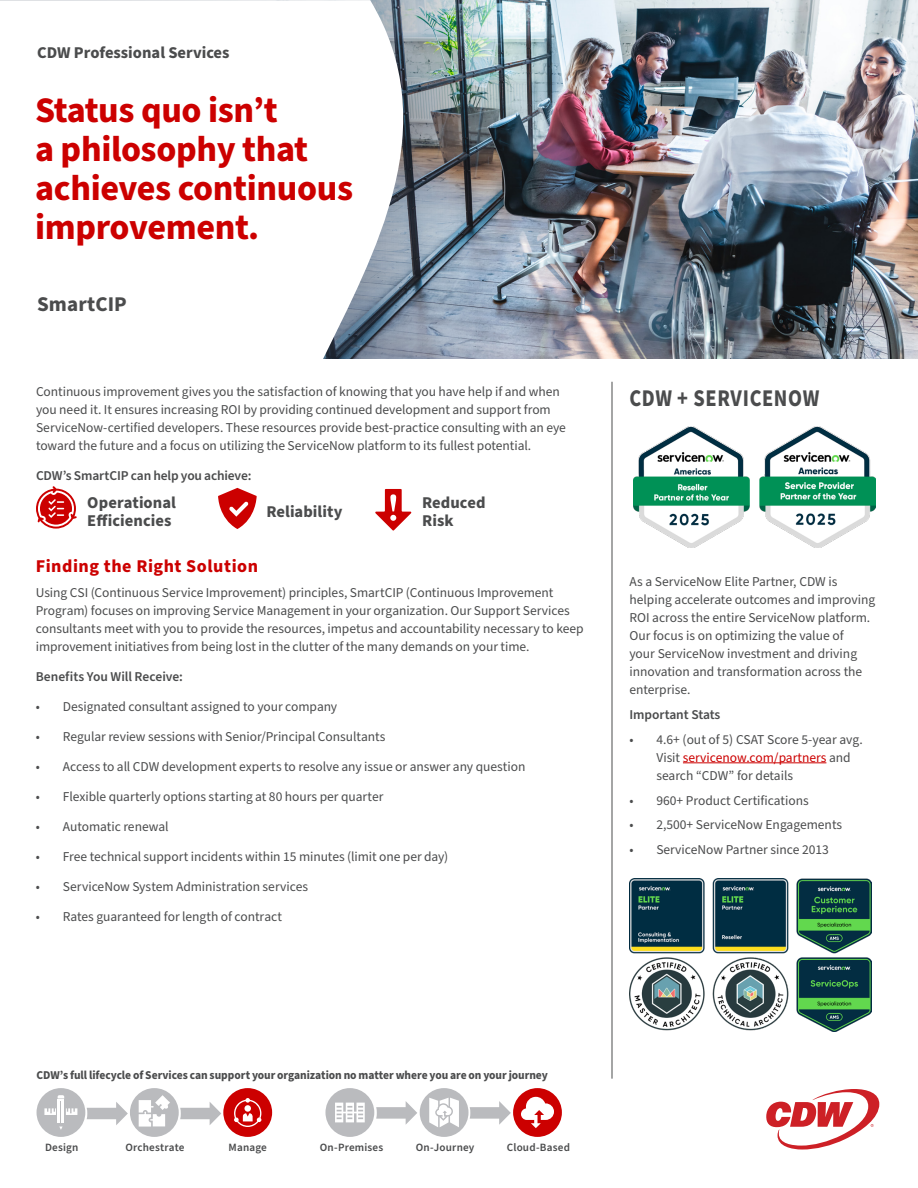
<style>
.page{position:relative;width:918px;height:1188px;background:#fff}
.page>*{position:absolute;margin:0;border:0;box-sizing:border-box;transform-origin:0 0}
.t1{font:700 36px/39px "Source Sans Pro";letter-spacing:-.01em;color:#c00}
.t2{font:700 24px "Source Sans Pro";letter-spacing:.03em;color:#4b4c4d;scale:.85 1}
.t3{font:700 21px "Source Sans Pro";letter-spacing:.005em;color:#4b4c4d}
.Body{font:700 18px "Source Sans Pro";letter-spacing:.03em;color:#c00}
.Body-2{font:700 16.5px/18px "Source Sans Pro";color:#4b4c4d}
.BODY_-_lrg{font:13.5px/18px "Source Sans Pro";letter-spacing:-.005em;color:#4b4c4d}
.Body-3{font:13.5px/18px "Source Sans Pro";color:#4b4c4d}
.Body-4{font:600 13.5px "Source Sans Pro";letter-spacing:-.01em;color:#4b4c4d}
.BODY_-_lrg-2{font:600 13.5px "Source Sans Pro";color:#4b4c4d}
.Body-5{font:700 12px "Source Sans Pro";letter-spacing:-.005em;color:#4b4c4d;scale:.96 1}
.Body-6{font:600 11.1px "Source Sans Pro";letter-spacing:.015em;color:#4b4c4d}
.s1{color:#c00}
</style>
<div class="page">
<svg style="left:766px;top:1089px;width:113px;height:61px"></svg>
<img style="left:502px;top:0;width:416px;height:358px">
<hr style="left:612px;top:382px;width:1px;height:697px;background:#4b4c4d">
<svg style="left:36px;top:486px;width:41px;height:43px"></svg>
<svg style="left:375px;top:489px;width:37px;height:42px"></svg>
<div style="left:513px;top:1088px;width:49px;height:49px;background:#c00;border-radius:50%"></div>
<svg style="left:87px;top:1102px;width:41px;height:23px"></svg>
<svg style="left:180px;top:1102px;width:41px;height:23px"></svg>
<svg style="left:376px;top:1101px;width:41px;height:24px"></svg>
<svg style="left:470px;top:1101px;width:41px;height:24px"></svg>
<svg style="left:521px;top:1097px;width:33px;height:31px"></svg>
<div style="left:37px;top:1088px;width:48px;height:49px;background:#babbbe;border-radius:50%"></div>
<div style="left:223px;top:1088px;width:49px;height:49px;background:#c00;border-radius:50%"></div>
<div style="left:420px;top:1088px;width:49px;height:49px;background:#babbbe;border-radius:50%"></div>
<div style="left:325px;top:1088px;width:49px;height:49px;background:#babbbe;border-radius:50%"></div>
<div style="left:130px;top:1088px;width:49px;height:49px;background:#babbbe;border-radius:50%"></div>
<svg style="left:66px;top:1108px;width:11px;height:7px"></svg>
<svg style="left:44px;top:1108px;width:12px;height:7px"></svg>
<hr style="left:58px;top:1102px;width:2px;height:21px;background:#fff">
<hr style="left:62px;top:1102px;width:2px;height:21px;background:#fff">
<svg style="left:58px;top:1095px;width:6px;height:6px"></svg>
<svg style="left:139px;top:1095px;width:31px;height:32px"></svg>
<svg style="left:234px;top:1098px;width:27px;height:29px"></svg>
<svg style="left:429px;top:1098px;width:30px;height:29px"></svg>
<svg style="left:335px;top:1103px;width:30px;height:19px"></svg>
<img style="left:446px;top:0;width:56px;height:358px">
<svg style="left:218px;top:488px;width:39px;height:41px"></svg>
<hr style="left:683px;top:763px;width:143px;height:1px;background:#c00">
<img style="left:634px;top:426px;width:242px;height:121px">
<img style="left:629px;top:878px;width:242px;height:154px">
<svg style="left:0;top:0;width:446px;height:359px"></svg>
<p class="Body-2" style="left:37px;top:44px;width:194px">CDW Professional Services</p>
<p class="t1" style="left:35px;top:92px;width:320px">Status quo isn’t<br>a philosophy that achieves continuous improvement.</p>
<p class="t3" style="left:37px;top:289px;width:91px">SmartCIP</p>
<p class="BODY_-_lrg" style="left:36px;top:383px;width:531px">Continuous improvement gives you the satisfaction of knowing that you have help if and when you need it. It ensures increasing ROI by providing continued development and support from ServiceNow-certified developers. These resources provide best-practice consulting with an eye toward the future and a focus on utilizing the ServiceNow platform to its fullest potential.</p>
<p class="Body-4" style="left:36px;top:466px;width:217px">CDW’s SmartCIP can help you achieve:</p>
<p class="Body-2" style="left:87px;top:494px;width:90px">Operational<br>Efficiencies</p>
<p class="Body-2" style="left:266px;top:503px;width:78px">Reliability</p>
<p class="Body-2" style="left:422px;top:494px;width:65px">Reduced<br>Risk</p>
<p class="Body" style="left:36px;top:554px;width:224px">Finding the Right Solution</p>
<p class="BODY_-_lrg" style="left:36px;top:584px;width:549px">Using CSI (Continuous Service Improvement) principles, SmartCIP (Continuous Improvement Program) focuses on improving Service Management in your organization. Our Support Services consultants meet with you to provide the resources, impetus and accountability necessary to keep improvement initiatives from being lost in the clutter of the many demands on your time.</p>
<p class="BODY_-_lrg-2" style="left:36px;top:667px;width:149px">Benefits You Will Receive:</p>
<p class="BODY_-_lrg" style="left:36px;top:698px;width:303px">• Designated consultant assigned to your company</p>
<p class="BODY_-_lrg" style="left:36px;top:728px;width:351px">• Regular review sessions with Senior/Principal Consultants</p>
<p class="BODY_-_lrg" style="left:36px;top:758px;width:491px">• Access to all CDW development experts to resolve any issue or answer any question</p>
<p class="BODY_-_lrg" style="left:36px;top:788px;width:349px">• Flexible quarterly options starting at 80 hours per quarter</p>
<p class="BODY_-_lrg" style="left:36px;top:818px;width:134px">• Automatic renewal</p>
<p class="BODY_-_lrg" style="left:36px;top:848px;width:414px">• Free technical support incidents within 15 minutes (limit one per day)</p>
<p class="BODY_-_lrg" style="left:36px;top:878px;width:274px">• ServiceNow System Administration services</p>
<p class="BODY_-_lrg" style="left:36px;top:908px;width:248px">• Rates guaranteed for length of contract</p>
<p class="t2" style="left:629px;top:382px;width:225px">CDW + SERVICENOW</p>
<p class="Body-3" style="left:629px;top:573px;width:247px">As a ServiceNow Elite Partner, CDW is helping accelerate outcomes and improving ROI across the entire ServiceNow platform.<br>Our focus is on optimizing the value of<br>your ServiceNow investment and driving innovation and transformation across the enterprise.</p>
<p class="Body-4" style="left:629px;top:706px;width:93px">Important Stats</p>
<p class="BODY_-_lrg" style="left:656px;top:731px;width:208px;text-indent:-27px">• 4.6+ (out of 5) CSAT Score 5-year avg.<br>Visit <span class="s1">servicenow.com/partners</span> and search “CDW” for details</p>
<p class="BODY_-_lrg" style="left:629px;top:792px;width:181px">• 960+ Product Certifications</p>
<p class="BODY_-_lrg" style="left:629px;top:816px;width:214px">• 2,500+ ServiceNow Engagements</p>
<p class="BODY_-_lrg" style="left:629px;top:841px;width:201px">• ServiceNow Partner since 2013</p>
<p class="Body-5" style="left:37px;top:1067px;width:534px">CDW’s full lifecycle of Services can support your organization no matter where you are on your journey</p>
<p class="Body-6" style="left:45px;top:1140px;width:35px">Design</p>
<p class="Body-6" style="left:125px;top:1140px;width:61px">Orchestrate</p>
<p class="Body-6" style="left:229px;top:1139px;width:40px">Manage</p>
<p class="Body-6" style="left:320px;top:1139px;width:65px">On-Premises</p>
<p class="Body-6" style="left:416px;top:1139px;width:60px">On-Journey</p>
<p class="Body-6" style="left:507px;top:1139px;width:65px">Cloud-Based</p>
</div>
